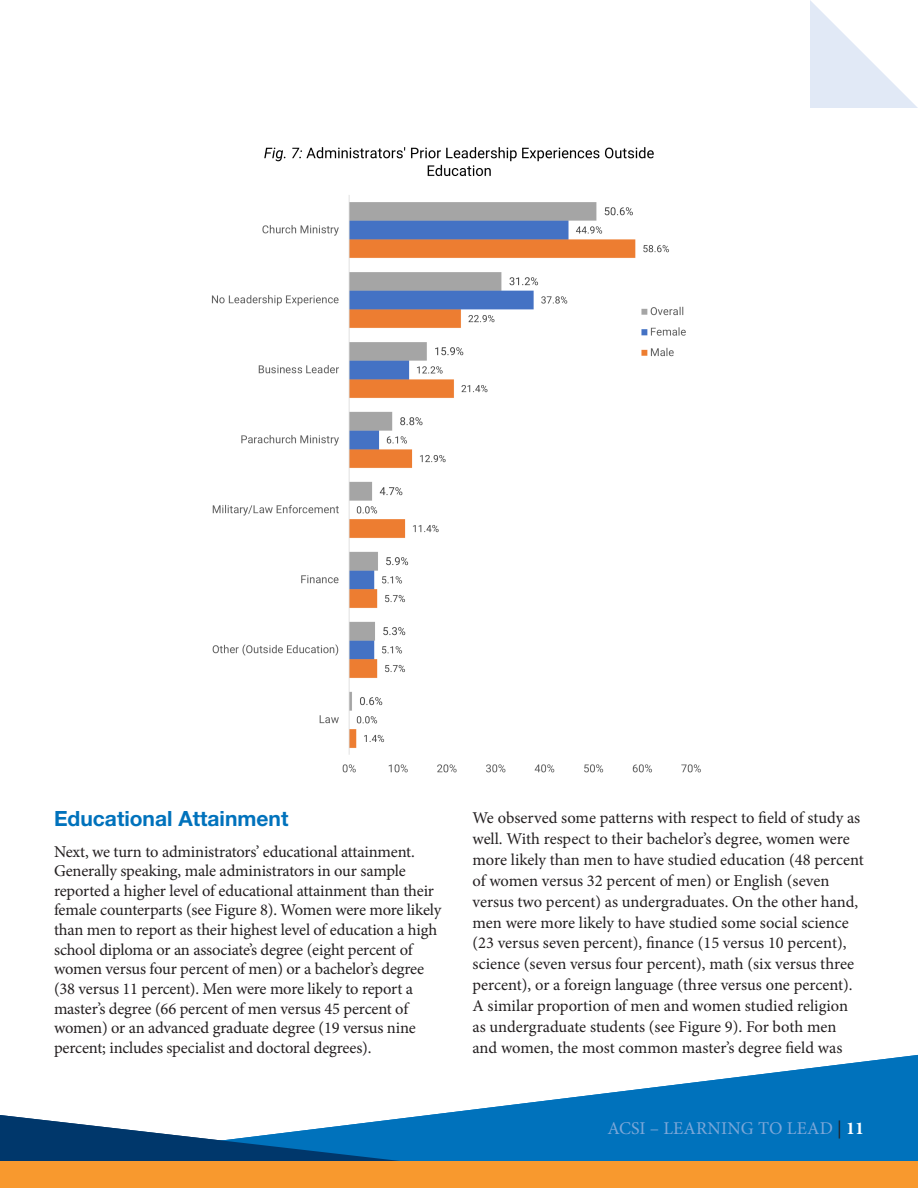
<style>
.page{position:relative;width:918px;height:1188px;background:#fff}
.page>*{position:absolute;margin:0;border:0;box-sizing:border-box;transform-origin:0 0}
.t1{font:700 21px "Helvetica Neue LT Std";color:#0072bc}
.t2{font:18px "Minion Pro";letter-spacing:.01em;color:#7ca7d8}
.t3{font:16.5px/20.9px "Minion Pro";letter-spacing:-.01em;color:#231f20}
.s1{color:#231f20}
.s2{font-weight:700;color:#fff}
</style>
<div class="page">
<svg style="left:429px;top:1055px;width:489px;height:106px;fill:#0072bc"></svg>
<svg style="left:0;top:1115px;width:459px;height:46px"></svg>
<div style="left:0;top:1161px;width:918px;height:27px;background:#f8992e"></div>
<svg style="left:810px;top:0;width:108px;height:108px"></svg>
<img style="left:211px;top:147px;width:490px;height:626px">
<p class="t1" style="left:54px;top:806px;width:236px">Educational Attainment</p>
<p class="t3" style="left:54px;top:842px;width:389px;line-height:19.6px">Next, we turn to administrators’ educational attainment.<br>Generally speaking, male administrators in our sample reported a higher level of educational attainment than their female counterparts (see Figure 8). Women were more likely than men to report as their highest level of education a high school diploma or an associate’s degree (eight percent of women versus four percent of men) or a bachelor’s degree (38 versus 11 percent). Men were more likely to report a master’s degree (66 percent of men versus 45 percent of women) or an advanced graduate degree (19 versus nine percent; includes specialist and doctoral degrees).</p>
<p class="t3" style="left:472px;top:807px;width:393px">We observed some patterns with respect to field of study as well. With respect to their bachelor’s degree, women were more likely than men to have studied education (48 percent of women versus 32 percent of men) or English (seven versus two percent) as undergraduates. On the other hand, men were more likely to have studied some social science (23 versus seven percent), finance (15 versus 10 percent), science (seven versus four percent), math (six versus three percent), or a foreign language (three versus one percent).<br>A similar proportion of men and women studied religion as undergraduate students (see Figure 9). For both men and women, the most common master’s degree field was</p>
<p class="t2" style="left:607px;top:1116px;width:258px">ACSI – LEARNING TO LEAD <span class="s1">|</span> <span class="s2">11</span></p>
</div>
